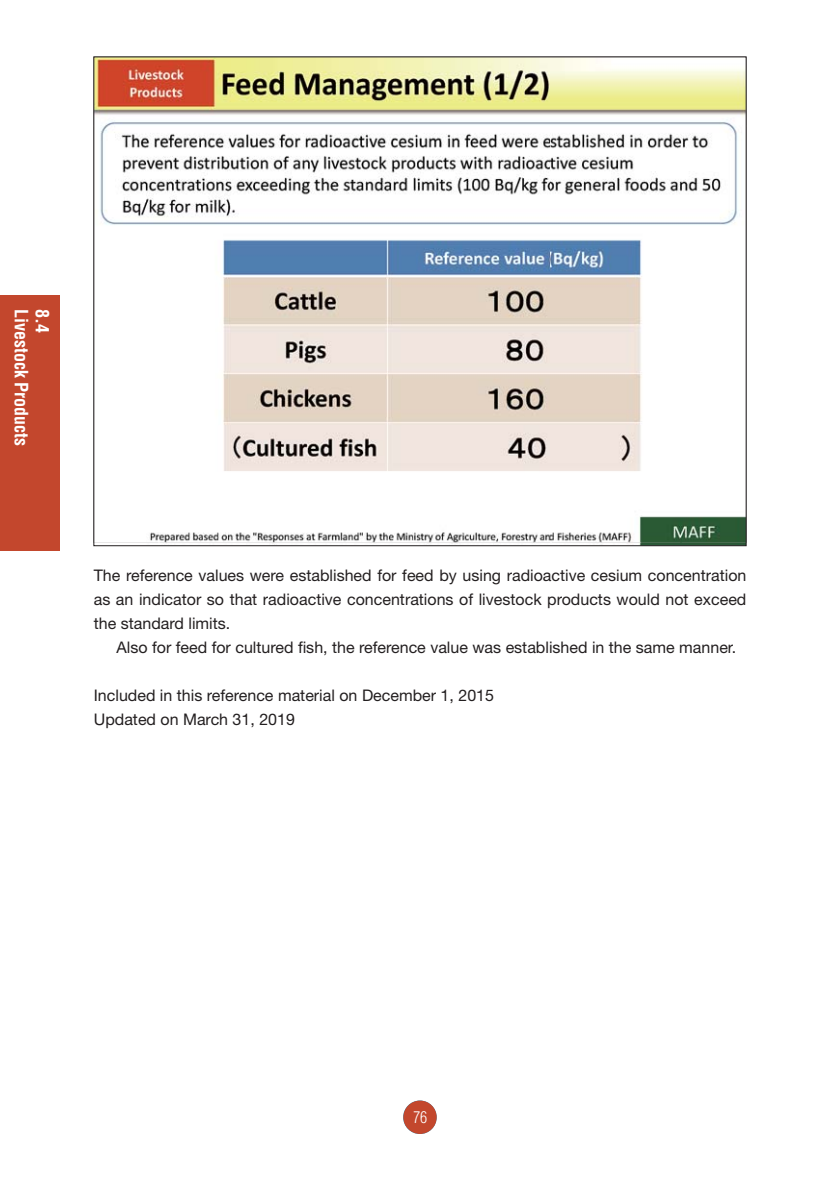
<style>
.page{position:relative;width:840px;height:1191px;background:#fff}
.page>*{position:absolute;margin:0;border:0;box-sizing:border-box;transform-origin:0 0}
.t1{font:700 condensed 18px "Helvetica";color:#fff}
.t2{font:16px/24px "Helvetica Neue";color:#231f20;text-align:justify}
.t3{font:300 condensed 16px "Helvetica";color:#fff}
</style>
<div class="page">
<div style="left:403px;top:1100px;width:33px;height:34px;background:#c3472d;border-radius:50%"></div>
<img style="left:96px;top:133px;width:648px;height:411px">
<img style="left:96px;top:59px;width:648px;height:66px">
<img style="left:96px;top:125px;width:63px;height:417px">
<img style="left:680px;top:125px;width:64px;height:417px">
<img style="left:158px;top:540px;width:523px;height:2px">
<div style="left:0;top:295px;width:60px;height:255px;background:#c3472d"></div>
<p class="t1" style="left:28px;top:309px;width:139px;rotate:90deg">Livestock Products</p>
<p class="t1" style="left:49px;top:309px;width:25px;rotate:90deg">8.4</p>
<p class="t2" style="left:94px;top:565px;width:653px">The reference values were established for feed by using radioactive cesium concentration as an indicator so that radioactive concentrations of livestock products would not exceed the standard limits.</p>
<p class="t2" style="left:116px;top:637px;width:621px">Also for feed for cultured fish, the reference value was established in the same manner.</p>
<p class="t2" style="left:94px;top:685px;width:401px">Included in this reference material on December 1, 2015<br>Updated on March 31, 2019</p>
<p class="t3" style="left:412px;top:1110px;width:16px">76</p>
</div>
